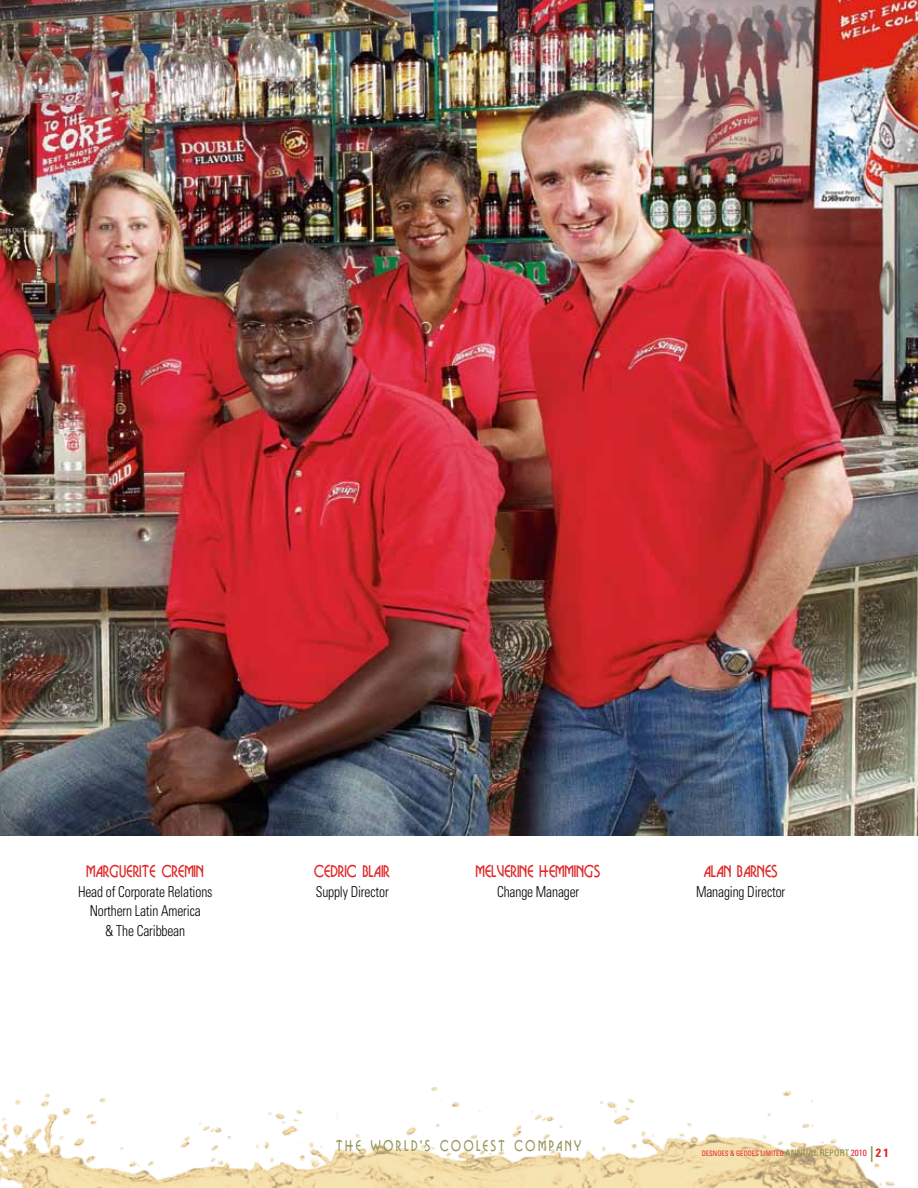
<style>
.page{position:relative;width:918px;height:1188px;background:#fff}
.page>*{position:absolute;margin:0;border:0;box-sizing:border-box;transform-origin:0 0}
.t1{font:16.5px "Businko";letter-spacing:.01em;color:#df2525;scale:.85 1}
.t2{font:300 condensed 15px/19.5px "Univers";letter-spacing:-.01em;color:#000;text-align:center;scale:.9 1}
.t3{font:15px "Businko";letter-spacing:.21em;color:#96965b;scale:.8 1}
.t4{font:condensed 7.5px "Univers";color:#df2525;scale:.9 1}
.s1{font-size:9px;color:#89894b}
.s2{font-size:9px}
.s3{font-size:14.85px;color:#89894b}
.s4{font-weight:700;font-size:12px}
</style>
<div class="page">
<img style="left:0;top:1087px;width:895px;height:101px">
<svg style="left:871px;top:1146px;width:1px;height:16px"></svg>
<img style="left:0;top:0;width:918px;height:836px">
<p class="t1" style="left:67px;top:862px;width:162px">MARGUERITE CREMIN</p>
<p class="t1" style="left:314px;top:862px;width:91px">CEDRIC BLAIR</p>
<p class="t1" style="left:476px;top:862px;width:148px">MELVERINE HEMMINGS</p>
<p class="t1" style="left:704px;top:862px;width:88px">ALAN BARNES</p>
<p class="t2" style="left:78px;top:881px;width:151px">Head of Corporate Relations</p>
<p class="t2" style="left:316px;top:881px;width:83px">Supply Director</p>
<p class="t2" style="left:497px;top:881px;width:93px">Change Manager</p>
<p class="t2" style="left:696px;top:881px;width:101px">Managing Director</p>
<p class="t2" style="left:90px;top:901px;width:125px">Northern Latin America &amp; The Caribbean</p>
<p class="t3" style="left:336px;top:1137px;width:308px">THE WORLD’S COOLEST COMPANY</p>
<p class="t4" style="left:702px;top:1148px;width:209px">DESNOES &amp; GEDDES LIMITED <span class="s1">ANN UAL REPORT</span> <span class="s2">2010</span> <span class="s3">|</span> <span class="s4">2 1</span></p>
</div>
